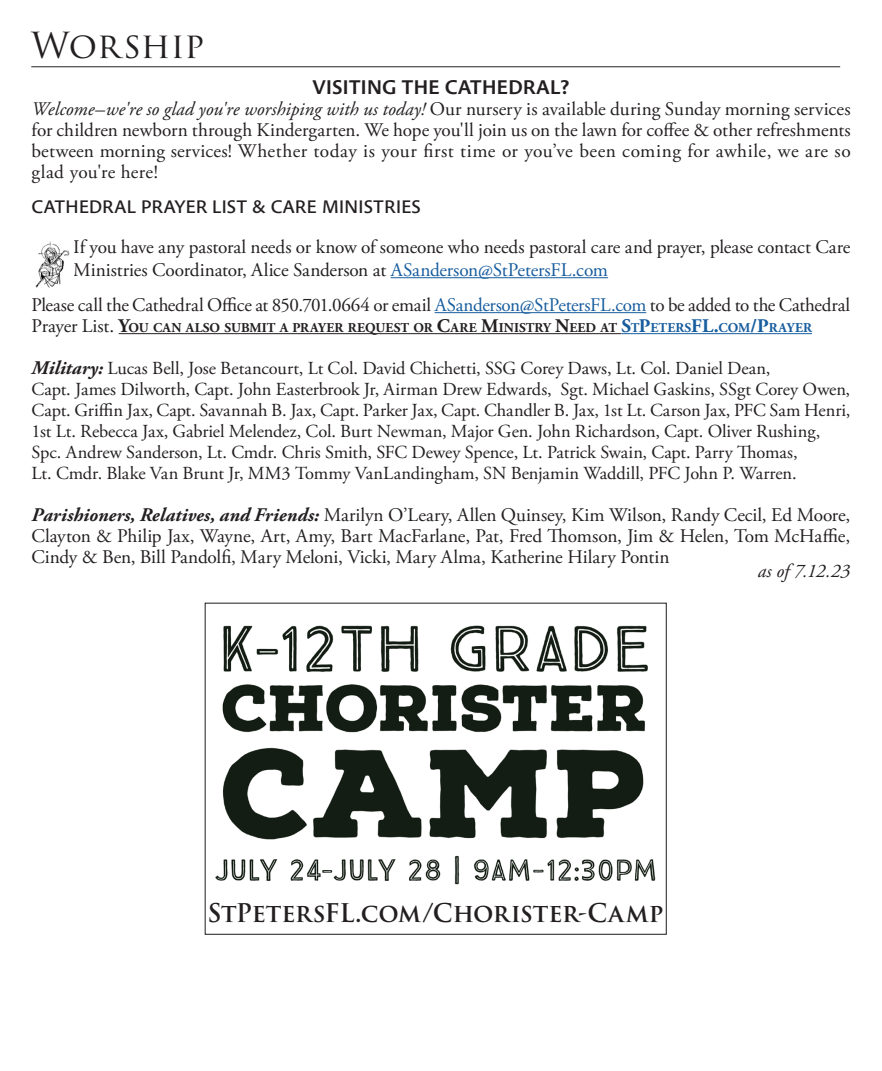
<style>
.page{position:relative;width:882px;height:1071px;background:#fff}
.page>*{position:absolute;margin:0;border:0;box-sizing:border-box;transform-origin:0 0}
.t1{font:35px "Trajan Pro 3";color:#231f20}
.t2{font:600 25.2px "Trajan Pro 3";letter-spacing:-.01em;color:#231f20}
.Blurb_Body{font:600 21px "Pelago";letter-spacing:-.01em;color:#231f20}
.Blurb_Body-2{font:19.25px/21px "Adobe Garamond Pro";letter-spacing:-.005em;color:#231f20;text-align:justify}
.Community_Blurb_Header{font:500 19.25px "Pelago";letter-spacing:-.005em;color:#231f20}
.t3{font:italic 19.25px "Adobe Garamond Pro";letter-spacing:-.005em;color:#231f20}
.Blurb_Body-3{font:18.38px "Adobe Garamond Pro";letter-spacing:-.01em;color:#231f20}
.Blurb_Body-4{font:700 13.47px "Adobe Garamond Pro";color:#231f20}
.s1{font-style:italic}
.s2{color:#175d9e}
.s3{font-weight:400;font-size:19.25px}
.s4{font-size:19.25px}
.s5{font-size:19.25px;color:#175d9e}
.s6{font-weight:700;font-style:italic;font-size:19.25px}
.s7{font-weight:700;font-style:italic}
</style>
<div class="page">
<hr style="left:31px;top:66px;width:809px;height:1px;background:#57585a">
<hr style="left:391px;top:277px;width:217px;height:1px;background:#175d9e">
<img style="left:35px;top:241px;width:35px;height:47px">
<hr style="left:435px;top:312px;width:211px;height:1px;background:#175d9e">
<hr style="left:119px;top:333px;width:502px;height:1px;background:#231f20">
<hr style="left:621px;top:333px;width:191px;height:1px;background:#175d9e">
<img style="left:215px;top:625px;width:441px;height:260px">
<div style="left:205px;top:603px;width:462px;height:332px;border:1px solid #231f20"></div>
<p class="t1" style="left:31px;top:21px;width:175px">Worship</p>
<p class="Blurb_Body" style="left:313px;top:73px;width:259px">VISITING THE CATHEDRAL?</p>
<p class="Blurb_Body-2" style="left:32px;top:99px;width:821px"><span class="s1">Welcome–we're so glad you're worshiping with us today!</span> Our nursery is available during Sunday morning services for children newborn through Kindergarten. We hope you'll join us on the lawn for coffee &amp; other refreshments between morning services! Whether today is your first time or you’ve been coming for awhile, we are so glad you're here!</p>
<p class="Community_Blurb_Header" style="left:32px;top:194px;width:391px">CATHEDRAL PRAYER LIST &amp; CARE MINISTRIES</p>
<p class="Blurb_Body-2" style="left:73px;top:236px;width:779px;line-height:22.8px">If you have any pastoral needs or know of someone who needs pastoral care and prayer, please contact Care<br>Ministries Coordinator, Alice Sanderson at <span class="s2">ASanderson@StPetersFL.com</span></p>
<p class="Blurb_Body-2" style="left:32px;top:295px;width:820px">Please call the Cathedral Office at 850.701.0664 or email <span class="s2">ASanderson@StPetersFL.com</span> to be added to the Cathedral</p>
<p class="Blurb_Body-4" style="left:32px;top:320px;width:782px"><span class="s3">Prayer List.</span> <span class="s4">Y</span>OU CAN ALSO SUBMIT A PRAYER REQUEST OR <span class="s4">C</span>ARE <span class="s4">M</span>INISTRY <span class="s4">N</span>EED AT <span class="s5">S</span><span class="s2">T</span><span class="s5">P</span><span class="s2">ETERS</span><span class="s5">FL.</span><span class="s2">COM</span><span class="s5">/P</span><span class="s2">RAYER</span></p>
<p class="Blurb_Body-3" style="left:32px;top:357px;width:740px"><span class="s6">Military:</span> Lucas Bell, Jose Betancourt, Lt Col. David Chichetti, SSG Corey Daws, Lt. Col. Daniel Dean,</p>
<p class="Blurb_Body-3" style="left:32px;top:378px;width:820px">Capt. James Dilworth, Capt. John Easterbrook Jr, Airman Drew Edwards, Sgt. Michael Gaskins, SSgt Corey Owen,</p>
<p class="Blurb_Body-3" style="left:32px;top:399px;width:820px">Capt. Griffin Jax, Capt. Savannah B. Jax, Capt. Parker Jax, Capt. Chandler B. Jax, 1st Lt. Carson Jax, PFC Sam Henri,</p>
<p class="Blurb_Body-3" style="left:32px;top:420px;width:790px">1st Lt. Rebecca Jax, Gabriel Melendez, Col. Burt Newman, Major Gen. John Richardson, Capt. Oliver Rushing,</p>
<p class="Blurb_Body-3" style="left:32px;top:441px;width:768px">Spc. Andrew Sanderson, Lt. Cmdr. Chris Smith, SFC Dewey Spence, Lt. Patrick Swain, Capt. Parry Thomas,</p>
<p class="Blurb_Body-3" style="left:32px;top:462px;width:767px">Lt. Cmdr. Blake Van Brunt Jr, MM3 Tommy VanLandingham, SN Benjamin Waddill, PFC John P. Warren.</p>
<p class="Blurb_Body-2" style="left:32px;top:505px;width:820px"><span class="s7">Parishioners, Relatives, and Friends:</span> Marilyn O’Leary, Allen Quinsey, Kim Wilson, Randy Cecil, Ed Moore, Clayton &amp; Philip Jax, Wayne, Art, Amy, Bart MacFarlane, Pat, Fred Thomson, Jim &amp; Helen, Tom McHaffie, Cindy &amp; Ben, Bill Pandolfi, Mary Meloni, Vicki, Mary Alma, Katherine Hilary Pontin</p>
<p class="t3" style="left:758px;top:559px;width:94px">as of 7.12.23</p>
<p class="t2" style="left:208px;top:895px;width:457px">StPetersFL.com/Chorister-Camp</p>
</div>
